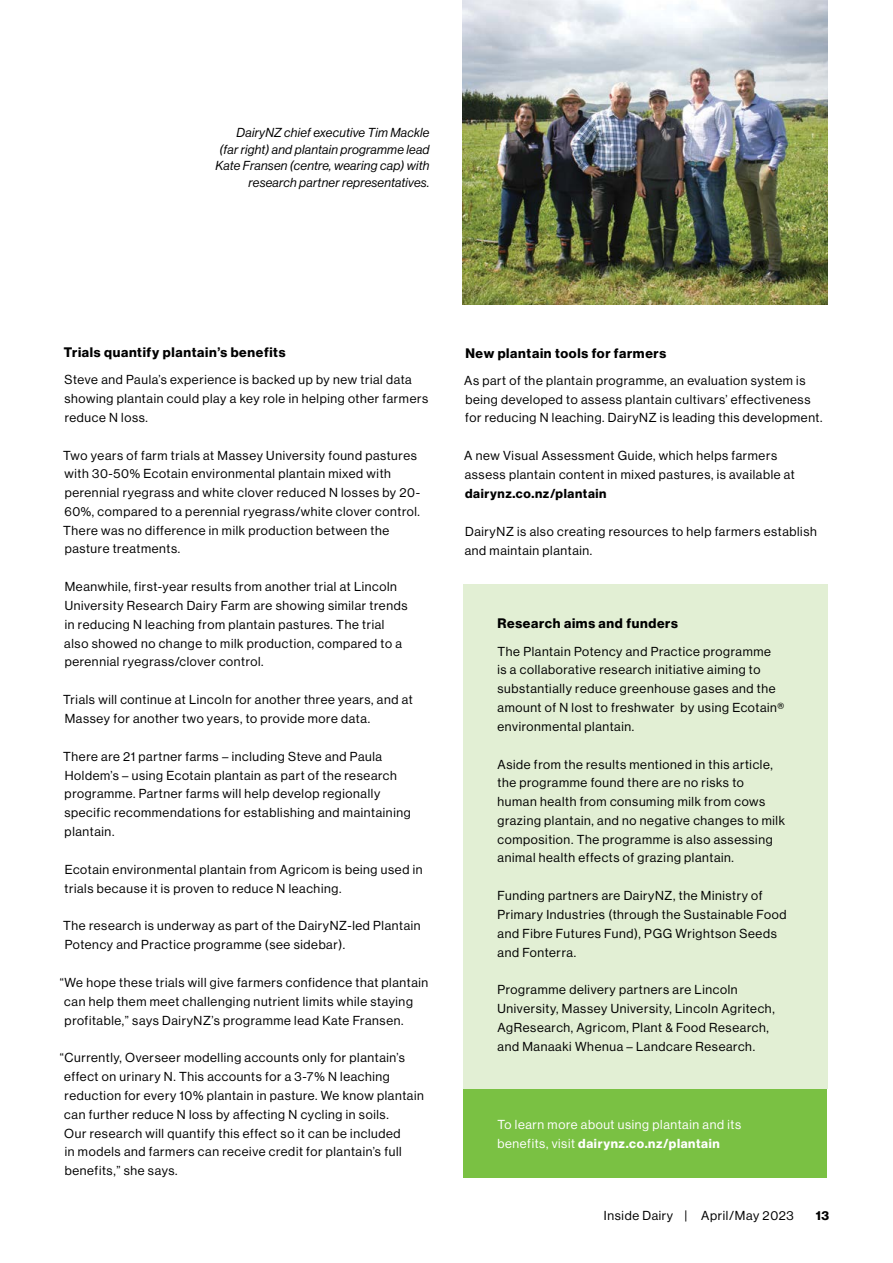
<style>
.page{position:relative;width:893px;height:1263px;background:#fff}
.page>*{position:absolute;margin:0;border:0;box-sizing:border-box;transform-origin:0 0}
.t1{font:13.5px "N Haas Grotesk DS Pro 75 Bd";letter-spacing:.05em;color:#000}
.t2{font:12.75px/18.8px "N Haas Grotesk DS Pro 55 Rg";letter-spacing:.05em;color:#000}
.t3{font:12.75px/16.5px "N Haas Grotesk DS Pro 56 It";letter-spacing:.02em;color:#000;text-align:right}
.t4{font:12.75px "N Haas Grotesk DS Pro 75 Bd";letter-spacing:.05em;color:#fff}
.t5{font:12.75px "N Haas Grotesk DS Pro 55 Rg";letter-spacing:.05em;color:#fff}
.t6{font:12.75px "N Haas Grotesk DS Pro 75 Bd";letter-spacing:.05em;color:#000}
.s1{font-family:"N Haas Grotesk DS Pro 55 Rg"}
</style>
<div class="page">
<img style="left:463px;top:0;width:365px;height:304px">
<div style="left:463px;top:1089px;width:364px;height:89px;background:#7ac143"></div>
<div style="left:463px;top:584px;width:365px;height:505px;background:#e2efd4"></div>
<p class="t3" style="left:216px;top:125px;width:215px">DairyNZ chief executive Tim Mackle (far right) and plantain programme lead Kate Fransen (centre, wearing cap) with research partner representatives.</p>
<p class="t1" style="left:64px;top:344px;width:223px">Trials quantify plantain’s benefits</p>
<p class="t2" style="left:64px;top:370px;width:365px">Steve and Paula’s experience is backed up by new trial data showing plantain could play a key role in helping other farmers reduce N loss.</p>
<p class="t2" style="left:63px;top:446px;width:358px">Two years of farm trials at Massey University found pastures with 30-50% Ecotain environmental plantain mixed with perennial ryegrass and white clover reduced N losses by 20- 60%, compared to a perennial ryegrass/white clover control.<br>There was no difference in milk production between the pasture treatments.</p>
<p class="t2" style="left:64px;top:577px;width:345px">Meanwhile, first-year results from another trial at Lincoln University Research Dairy Farm are showing similar trends in reducing N leaching from plantain pastures. The trial also showed no change to milk production, compared to a perennial ryegrass/clover control.</p>
<p class="t2" style="left:63px;top:690px;width:351px">Trials will continue at Lincoln for another three years, and at<br>Massey for another two years, to provide more data.</p>
<p class="t2" style="left:63px;top:747px;width:349px">There are 21 partner farms – including Steve and Paula Holdem’s – using Ecotain plantain as part of the research programme. Partner farms will help develop regionally specific recommendations for establishing and maintaining plantain.</p>
<p class="t2" style="left:64px;top:860px;width:360px">Ecotain environmental plantain from Agricom is being used in trials because it is proven to reduce N leaching.</p>
<p class="t2" style="left:63px;top:917px;width:359px">The research is underway as part of the DairyNZ-led Plantain<br>Potency and Practice programme (see sidebar).</p>
<p class="t2" style="left:64px;top:973px;width:366px;text-indent:-4px">“We hope these trials will give farmers confidence that plantain can help them meet challenging nutrient limits while staying profitable,” says DairyNZ’s programme lead Kate Fransen.</p>
<p class="t2" style="left:64px;top:1049px;width:361px;text-indent:-4px">“Currently, Overseer modelling accounts only for plantain’s effect on urinary N. This accounts for a 3-7% N leaching reduction for every 10% plantain in pasture. We know plantain can further reduce N loss by affecting N cycling in soils.<br>Our research will quantify this effect so it can be included<br>in models and farmers can receive credit for plantain’s full benefits,” she says.</p>
<p class="t1" style="left:465px;top:345px;width:202px">New plantain tools for farmers</p>
<p class="t2" style="left:464px;top:371px;width:360px">As part of the plantain programme, an evaluation system is being developed to assess plantain cultivars’ effectiveness for reducing N leaching. DairyNZ is leading this development.</p>
<p class="t2" style="left:464px;top:447px;width:332px">A new Visual Assessment Guide, which helps farmers assess plantain content in mixed pastures, is available at</p>
<p class="t6" style="left:465px;top:486px;width:143px">dairynz.co.nz/plantain</p>
<p class="t2" style="left:465px;top:522px;width:354px">DairyNZ is also creating resources to help farmers establish and maintain plantain.</p>
<p class="t1" style="left:497px;top:616px;width:182px">Research aims and funders</p>
<p class="t2" style="left:497px;top:642px;width:288px">The Plantain Potency and Practice programme<br>is a collaborative research initiative aiming to substantially reduce greenhouse gases and the amount of N lost to freshwater by using Ecotain® environmental plantain.</p>
<p class="t2" style="left:497px;top:755px;width:289px">Aside from the results mentioned in this article, the programme found there are no risks to human health from consuming milk from cows grazing plantain, and no negative changes to milk composition. The programme is also assessing animal health effects of grazing plantain.</p>
<p class="t2" style="left:497px;top:886px;width:290px">Funding partners are DairyNZ, the Ministry of Primary Industries (through the Sustainable Food and Fibre Futures Fund), PGG Wrightson Seeds and Fonterra.</p>
<p class="t2" style="left:497px;top:981px;width:279px">Programme delivery partners are Lincoln University, Massey University, Lincoln Agritech, AgResearch, Agricom, Plant &amp; Food Research, and Manaaki Whenua – Landcare Research.</p>
<p class="t5" style="left:497px;top:1117px;width:245px">To learn more about using plantain and its</p>
<p class="t4" style="left:497px;top:1136px;width:224px"><span class="s1">benefits, visit</span> dairynz.co.nz/plantain</p>
<p class="t2" style="left:604px;top:1207px;width:191px">Inside Dairy | April/May 2023</p>
<p class="t6" style="left:816px;top:1208px;width:15px">13</p>
</div>
